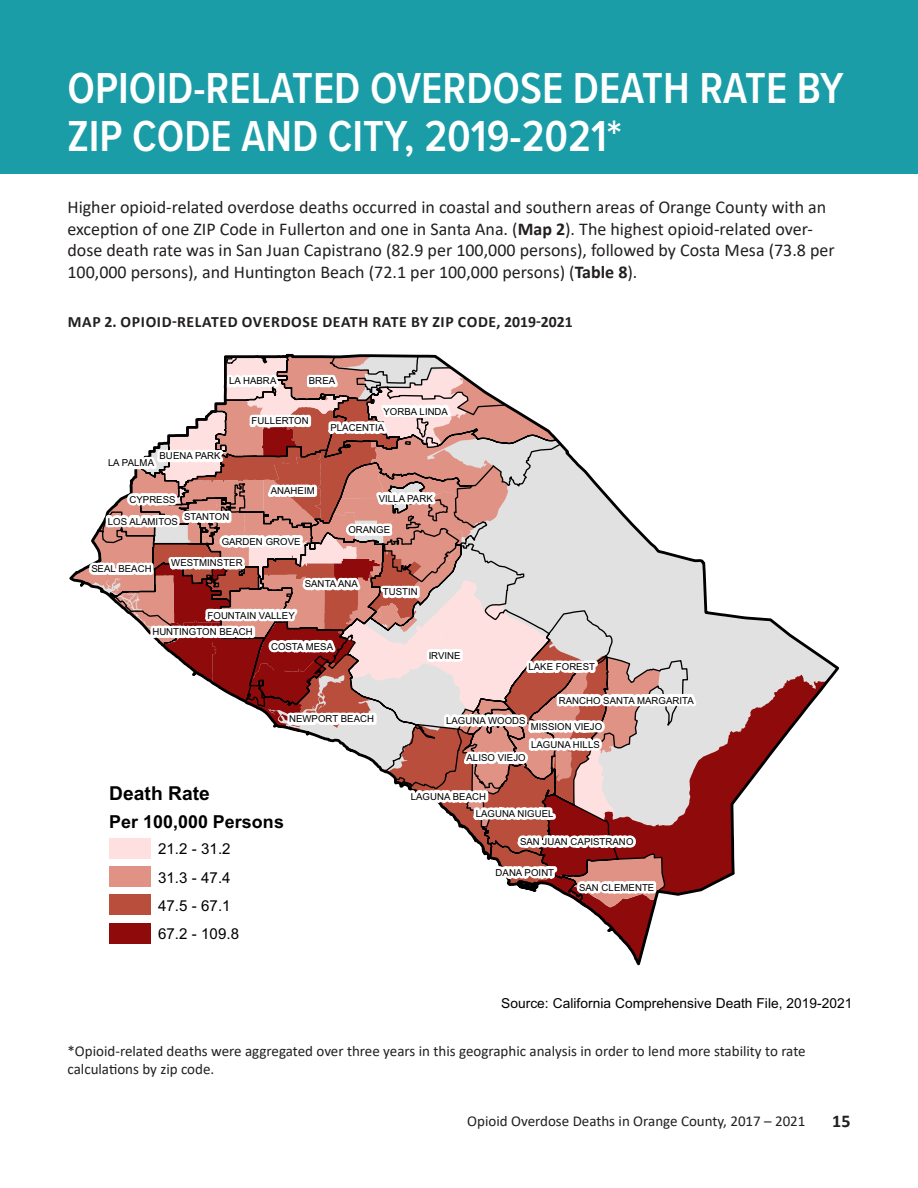
<style>
.page{position:relative;width:918px;height:1188px;background:#fff}
.page>*{position:absolute;margin:0;border:0;box-sizing:border-box;transform-origin:0 0}
.t1{font:600 45px/48px "Proxima Nova Cond";color:#fff}
.t2{font:28.95px/33.3px "Arial";color:#000;text-align:center}
.t3{font:700 19.2px "Arial";letter-spacing:.005em;color:#000}
.t4{font:18px/21.6px "Calibri";color:#231f20}
.t5{font:700 18px "Calibri";color:#231f20}
.t6{font:700 17.85px "Arial";color:#000}
.t7{font:700 15.75px "Calibri";letter-spacing:.04em;color:#231f20}
.t8{font:15px/18px "Calibri";color:#231f20}
.t9{font:15px/28px "Arial";color:#000}
.t10{font:13.8px "Arial";letter-spacing:.005em;color:#000}
.t11{font:9.6px "Arial";letter-spacing:.005em;color:#000}
.s1{font-weight:700}
</style>
<div class="page">
<svg style="left:69px;top:353px;width:770px;height:613px"></svg>
<div style="left:109px;top:838px;width:42px;height:21px;background:#ffe0e0"></div>
<div style="left:109px;top:866px;width:42px;height:21px;background:#e09284"></div>
<div style="left:109px;top:895px;width:42px;height:20px;background:#ba4e3d"></div>
<div style="left:109px;top:923px;width:42px;height:20px;background:#8f0a0a"></div>
<div style="left:0;top:0;width:918px;height:174px;background:#1a9da7"></div>
<p class="t1" style="left:68px;top:63px;width:778px">OPIOID-RELATED OVERDOSE DEATH RATE BY<br>ZIP CODE AND CITY, 2019-2021*</p>
<p class="t4" style="left:68px;top:196px;width:769px">Higher opioid-related overdose deaths occurred in coastal and southern areas of Orange County with an exception of one ZIP Code in Fullerton and one in Santa Ana. (<span class="s1">Map 2</span>). The highest opioid-related over&shy;dose death rate was in San Juan Capistrano (82.9 per 100,000 persons), followed by Costa Mesa (73.8 per 100,000 persons), and Huntington Beach (72.1 per 100,000 persons) (<span class="s1">Table 8</span>).</p>
<p class="t2" style="left:128px;top:208px;width:653px">Opioid-Related Overdose Death Rate by ZIP Code (2019-2021)</p>
<p class="t7" style="left:68px;top:311px;width:507px">MAP 2. OPIOID-RELATED OVERDOSE DEATH RATE BY ZIP CODE, 2019-2021</p>
<p class="t11" style="left:229px;top:374px;width:49px">LA HABRA</p>
<p class="t11" style="left:309px;top:374px;width:28px">BREA</p>
<p class="t11" style="left:384px;top:405px;width:66px">YORBA LINDA</p>
<p class="t11" style="left:160px;top:449px;width:63px">BUENA PARK</p>
<p class="t11" style="left:108px;top:456px;width:48px">LA PALMA</p>
<p class="t11" style="left:129px;top:493px;width:48px">CYPRESS</p>
<p class="t11" style="left:184px;top:510px;width:47px">STANTON</p>
<p class="t11" style="left:108px;top:515px;width:72px">LOS ALAMITOS</p>
<p class="t11" style="left:252px;top:414px;width:59px">FULLERTON</p>
<p class="t11" style="left:271px;top:484px;width:45px">ANAHEIM</p>
<p class="t11" style="left:91px;top:562px;width:62px">SEAL BEACH</p>
<p class="t11" style="left:222px;top:535px;width:80px">GARDEN GROVE</p>
<p class="t11" style="left:171px;top:556px;width:73px">WESTMINSTER</p>
<p class="t11" style="left:331px;top:421px;width:55px">PLACENTIA</p>
<p class="t11" style="left:379px;top:492px;width:56px">VILLA PARK</p>
<p class="t11" style="left:348px;top:523px;width:43px">ORANGE</p>
<p class="t11" style="left:208px;top:609px;width:89px">FOUNTAIN VALLEY</p>
<p class="t11" style="left:152px;top:625px;width:102px">HUNTINGTON BEACH</p>
<p class="t11" style="left:305px;top:577px;width:54px">SANTA ANA</p>
<p class="t11" style="left:271px;top:640px;width:64px">COSTA MESA</p>
<p class="t11" style="left:383px;top:585px;width:36px">TUSTIN</p>
<p class="t11" style="left:429px;top:649px;width:33px">IRVINE</p>
<p class="t11" style="left:528px;top:660px;width:68px">LAKE FOREST</p>
<p class="t11" style="left:289px;top:712px;width:87px">NEWPORT BEACH</p>
<p class="t3" style="left:109px;top:780px;width:102px">Death Rate</p>
<p class="t6" style="left:109px;top:809px;width:176px">Per 100,000 Persons</p>
<p class="t9" style="left:158px;top:835px;width:83px">21.2 - 31.2<br>31.3 - 47.4<br>47.5 - 67.1<br>67.2 - 109.8</p>
<p class="t11" style="left:559px;top:694px;width:137px">RANCHO SANTA MARGARITA</p>
<p class="t11" style="left:531px;top:738px;width:70px">LAGUNA HILLS</p>
<p class="t11" style="left:446px;top:714px;width:81px">LAGUNA WOODS</p>
<p class="t11" style="left:531px;top:720px;width:73px">MISSION VIEJO</p>
<p class="t11" style="left:467px;top:751px;width:60px">ALISO VIEJO</p>
<p class="t11" style="left:411px;top:790px;width:77px">LAGUNA BEACH</p>
<p class="t11" style="left:476px;top:807px;width:79px">LAGUNA NIGUEL</p>
<p class="t11" style="left:520px;top:835px;width:115px">SAN JUAN CAPISTRANO</p>
<p class="t11" style="left:496px;top:866px;width:60px">DANA POINT</p>
<p class="t11" style="left:579px;top:881px;width:77px">SAN CLEMENTE</p>
<p class="t10" style="left:501px;top:994px;width:353px">Source: California Comprehensive Death File, 2019-2021</p>
<p class="t8" style="left:68px;top:1042px;width:740px">*Opioid-related deaths were aggregated over three years in this geographic analysis in order to lend more stability to rate calculations by zip code.</p>
<h3 class="t8" style="left:467px;top:1112px;width:340px">Opioid Overdose Deaths in Orange County, 2017 – 2021</h3>
<h3 class="t5" style="left:832px;top:1108px;width:20px">15</h3>
</div>
